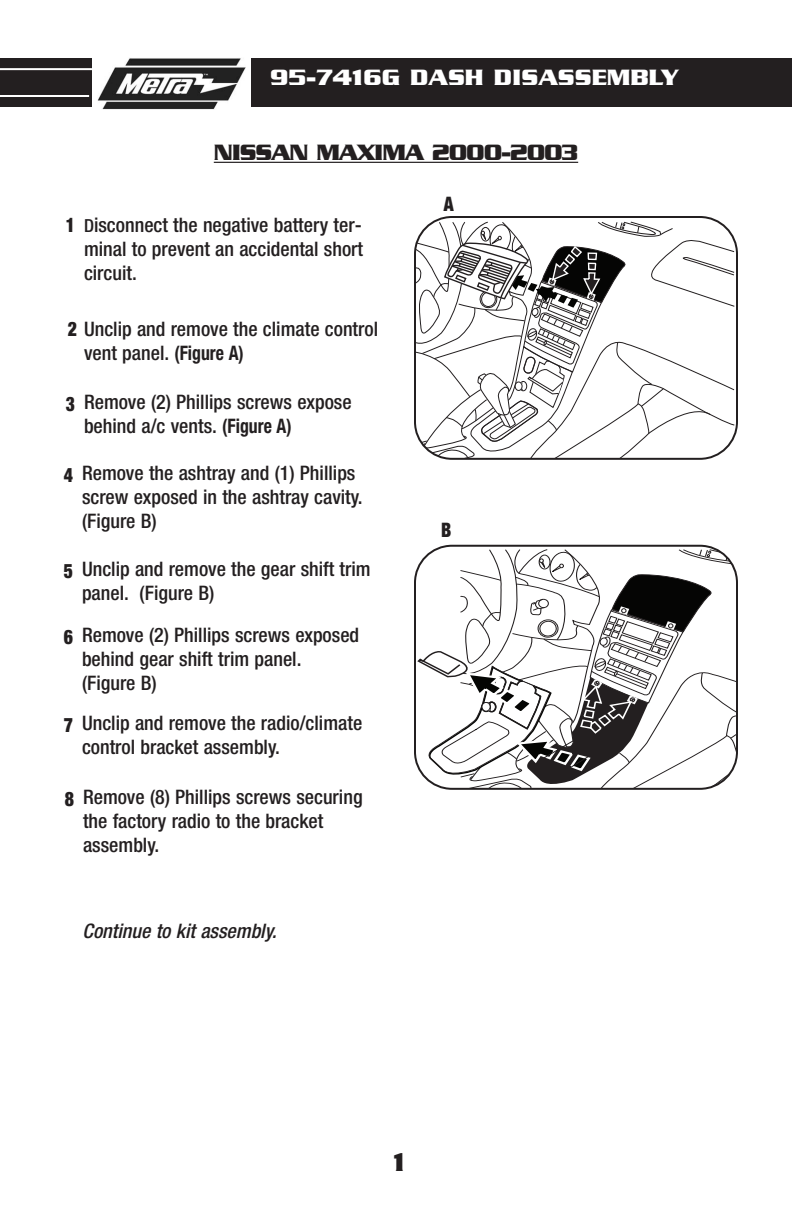
<style>
.page{position:relative;width:792px;height:1224px;background:#fff}
.page>*{position:absolute;margin:0;border:0;box-sizing:border-box;transform-origin:0 0}
.t1{font:700 28px "Serpentine";color:#231f20;scale:.87 1}
.t2{font:700 24px "Serpentine";color:#fff}
.t3{font:700 24px "Serpentine";letter-spacing:-.045em;color:#231f20}
.t4{font:500 condensed 20px/24px "Helvetica Neue";color:#231f20}
.t5{font:italic 500 condensed 20px "Helvetica Neue";color:#231f20}
.t6{font:900 condensed 20px "Helvetica Neue";color:#231f20;scale:.89 1}
.s1{font-size:18px}
.s2{font-weight:900}
.s3{font-weight:700}
</style>
<div class="page">
<div style="left:0;top:59px;width:792px;height:48px;background:#231f20"></div>
<div style="left:93px;top:36px;width:158px;height:89px;background:#fff"></div>
<img style="left:97px;top:58px;width:148px;height:52px">
<hr style="left:0;top:95px;width:89px;height:2px;background:#fff">
<hr style="left:0;top:68px;width:92px;height:2px;background:#fff">
<hr style="left:214px;top:162px;width:364px;height:1px;background:#231f20">
<svg style="left:414px;top:216px;width:324px;height:244px"></svg>
<svg style="left:414px;top:545px;width:324px;height:245px"></svg>
<p class="t2" style="left:270px;top:70px;width:410px">95-7416G DASH DISASSEMBLY</p>
<p class="t3" style="left:214px;top:145px;width:366px">NISSAN MAXIMA 2000-2003</p>
<p class="t6" style="left:66px;top:217px;width:12px">1</p>
<p class="t4" style="left:84px;top:214px;width:281px;text-align:justify"><span class="s1">D</span>isconnect the negative battery ter&shy;minal to prevent an accidental short circuit.</p>
<p class="t4" style="left:84px;top:318px;width:296px;text-indent:-16px"><span class="s2">2</span> Unclip and remove the climate control vent panel. <span class="s3">(Figure A)</span></p>
<p class="t4" style="left:84px;top:392px;width:269px">Remove (2) Phillips screws expose behind a/c vents. <span class="s3">(Figure A)</span></p>
<p class="t6" style="left:66px;top:397px;width:12px">3</p>
<p class="t6" style="left:64px;top:468px;width:12px">4</p>
<p class="t4" style="left:82px;top:463px;width:282px">Remove the ashtray and (1) Phillips screw exposed in the ashtray cavity. (Figure B)</p>
<p class="t6" style="left:64px;top:563px;width:12px">5</p>
<p class="t4" style="left:82px;top:558px;width:290px">Unclip and remove the gear shift trim panel. (Figure B)</p>
<p class="t6" style="left:64px;top:630px;width:12px">6</p>
<p class="t4" style="left:82px;top:625px;width:279px">Remove (2) Phillips screws exposed behind gear shift trim panel. (Figure B)</p>
<p class="t6" style="left:64px;top:718px;width:12px">7</p>
<p class="t4" style="left:82px;top:713px;width:282px">Unclip and remove the radio/climate control bracket assembly.</p>
<p class="t6" style="left:65px;top:792px;width:12px">8</p>
<p class="t4" style="left:83px;top:787px;width:281px">Remove (8) Phillips screws securing the factory radio to the bracket assembly.</p>
<p class="t5" style="left:83px;top:923px;width:195px">Continue to kit assembly.</p>
<p class="t6" style="left:444px;top:196px;width:13px">A</p>
<p class="t6" style="left:441px;top:523px;width:13px">B</p>
<h1 class="t1" style="left:394px;top:1153px;width:15px">1</h1>
</div>
